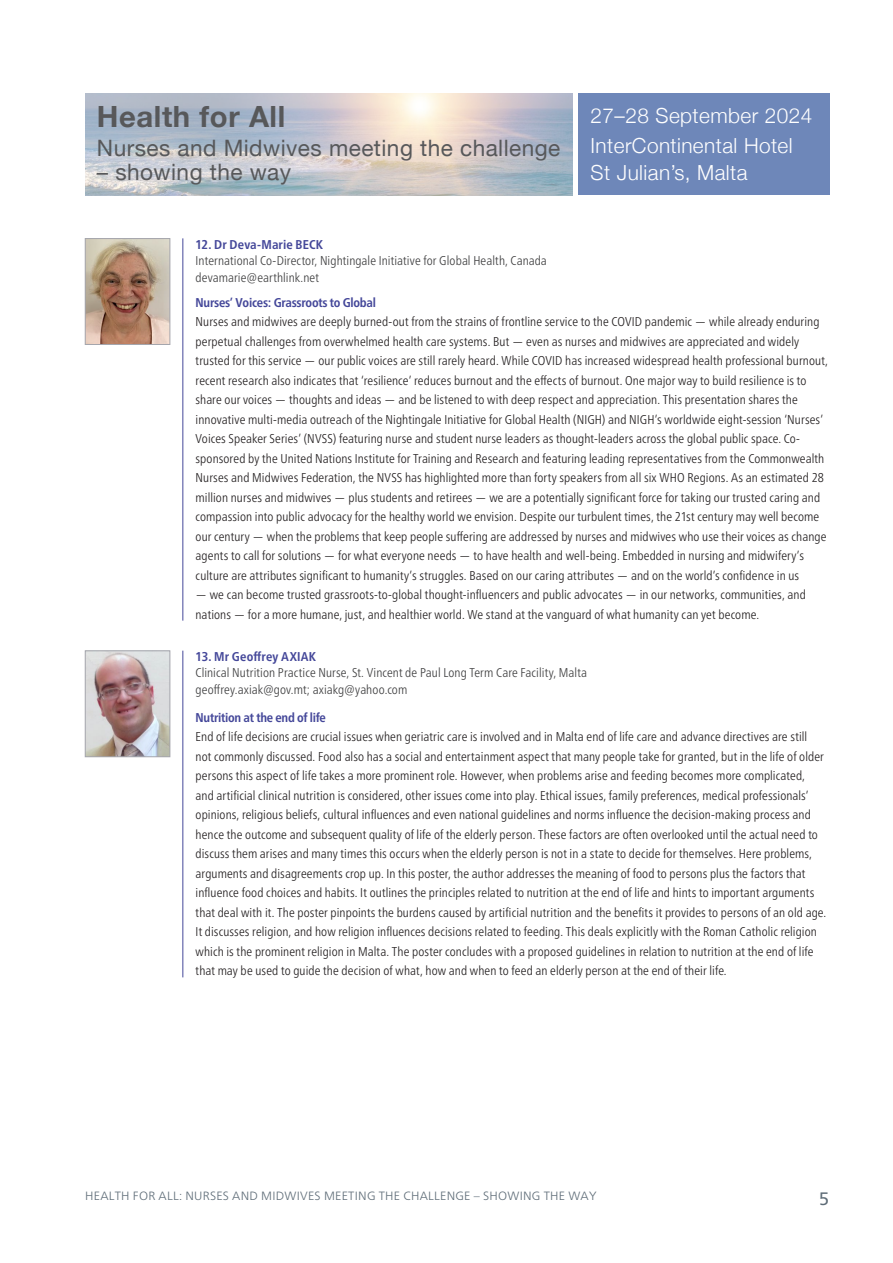
<style>
.page{position:relative;width:893px;height:1263px;background:#fff}
.page>*{position:absolute;margin:0;border:0;box-sizing:border-box;transform-origin:0 0}
.t1{font:700 29.25px "Helvetica Neue";letter-spacing:.02em;color:#57585a}
.t2{font:22.65px "Helvetica Neue";letter-spacing:.02em;color:#57585a}
.t3{font:300 20.85px/29.5px "Helvetica Neue";letter-spacing:.02em;color:#fff}
.t4{font:18px "Frutiger Neue LT";color:#5e6c77}
.t5{font:300 condensed 12.75px/19.5px "Frutiger Neue LT";letter-spacing:.01em;color:#231f20}
.t6{font:300 condensed 12.75px/16.5px "Frutiger Neue LT";letter-spacing:.01em;color:#3e3e3f}
.t7{font:700 condensed 12.75px "Frutiger Neue LT";letter-spacing:-.02em;color:#444799}
.t8{font:700 condensed 12.75px "Frutiger Neue LT";letter-spacing:.01em;color:#444799}
.t9{font:700 condensed 12.75px "Frutiger Neue LT";letter-spacing:.015em;color:#444799}
.t10{font:300 12px "Frutiger Neue LT";letter-spacing:.02em;color:#5e6c77}
</style>
<div class="page">
<div style="left:578px;top:94px;width:251px;height:101px;background:#6e87b9"></div>
<img style="left:85px;top:94px;width:488px;height:101px">
<hr style="left:183px;top:238px;width:1px;height:383px;background:#444799">
<hr style="left:183px;top:651px;width:1px;height:326px;background:#444799">
<img style="left:87px;top:240px;width:81px;height:103px">
<div style="left:85px;top:238px;width:85px;height:107px;border:1px solid #a5a6ad"></div>
<img style="left:87px;top:653px;width:81px;height:102px">
<div style="left:85px;top:651px;width:85px;height:106px;border:1px solid #a5a6ad"></div>
<h1 class="t1" style="left:97px;top:94px;width:190px">Health for All</h1>
<h2 class="t2" style="left:97px;top:131px;width:465px">Nurses and Midwives meeting the challenge</h2>
<h2 class="t2" style="left:97px;top:155px;width:196px">– showing the way</h2>
<h3 class="t3" style="left:591px;top:100px;width:223px">27–28 September 2024<br>InterContinental Hotel</h3>
<h3 class="t3" style="left:591px;top:156px;width:158px">St Julian’s, Malta</h3>
<p class="t8" style="left:196px;top:237px;width:129px">12. Dr Deva-Marie BECK</p>
<p class="t6" style="left:196px;top:252px;width:353px">International Co-Director, Nightingale Initiative for Global Health, Canada devamarie@earthlink.net</p>
<p class="t7" style="left:196px;top:295px;width:182px">Nurses’ Voices: Grassroots to Global</p>
<p class="t5" style="left:196px;top:312px;width:634px">Nurses and midwives are deeply burned-out from the strains of frontline service to the COVID pandemic — while already enduring perpetual challenges from overwhelmed health care systems. But — even as nurses and midwives are appreciated and widely trusted for this service — our public voices are still rarely heard. While COVID has increased widespread health professional burnout, recent research also indicates that ‘resilience’ reduces burnout and the effects of burnout. One major way to build resilience is to share our voices — thoughts and ideas — and be listened to with deep respect and appreciation. This presentation shares the innovative multi-media outreach of the Nightingale Initiative for Global Health (NIGH) and NIGH’s worldwide eight-session ‘Nurses’ Voices Speaker Series’ (NVSS) featuring nurse and student nurse leaders as thought-leaders across the global public space. Co&shy;sponsored by the United Nations Institute for Training and Research and featuring leading representatives from the Commonwealth Nurses and Midwives Federation, the NVSS has highlighted more than forty speakers from all six WHO Regions. As an estimated 28 million nurses and midwives — plus students and retirees — we are a potentially significant force for taking our trusted caring and compassion into public advocacy for the healthy world we envision. Despite our turbulent times, the 21st century may well become our century — when the problems that keep people suffering are addressed by nurses and midwives who use their voices as change agents to call for solutions — for what everyone needs — to have health and well-being. Embedded in nursing and midwifery’s culture are attributes significant to humanity’s struggles. Based on our caring attributes — and on the world’s confidence in us</p>
<p class="t5" style="left:196px;top:585px;width:612px">— we can become trusted grassroots-to-global thought-influencers and public advocates — in our networks, communities, and nations — for a more humane, just, and healthier world. We stand at the vanguard of what humanity can yet become.</p>
<p class="t9" style="left:196px;top:649px;width:122px">13. Mr Geoffrey AXIAK</p>
<p class="t6" style="left:196px;top:665px;width:393px">Clinical Nutrition Practice Nurse, St. Vincent de Paul Long Term Care Facility, Malta geoffrey.axiak@gov.mt; axiakg@yahoo.com</p>
<p class="t7" style="left:196px;top:710px;width:132px">Nutrition at the end of life</p>
<p class="t5" style="left:196px;top:727px;width:632px">End of life decisions are crucial issues when geriatric care is involved and in Malta end of life care and advance directives are still<br>not commonly discussed. Food also has a social and entertainment aspect that many people take for granted, but in the life of older persons this aspect of life takes a more prominent role. However, when problems arise and feeding becomes more complicated, and artificial clinical nutrition is considered, other issues come into play. Ethical issues, family preferences, medical professionals’ opinions, religious beliefs, cultural influences and even national guidelines and norms influence the decision-making process and hence the outcome and subsequent quality of life of the elderly person. These factors are often overlooked until the actual need to discuss them arises and many times this occurs when the elderly person is not in a state to decide for themselves. Here problems, arguments and disagreements crop up. In this poster, the author addresses the meaning of food to persons plus the factors that influence food choices and habits. It outlines the principles related to nutrition at the end of life and hints to important arguments that deal with it. The poster pinpoints the burdens caused by artificial nutrition and the benefits it provides to persons of an old age.<br>It discusses religion, and how religion influences decisions related to feeding. This deals explicitly with the Roman Catholic religion which is the prominent religion in Malta. The poster concludes with a proposed guidelines in relation to nutrition at the end of life that may be used to guide the decision of what, how and when to feed an elderly person at the end of their life.</p>
<p class="t10" style="left:85px;top:1189px;width:513px">HEALTH FOR ALL: NURSES AND MIDWIVES MEETING THE CHALLENGE – SHOWING THE WAY</p>
<h3 class="t4" style="left:819px;top:1188px;width:12px">5</h3>
</div>
